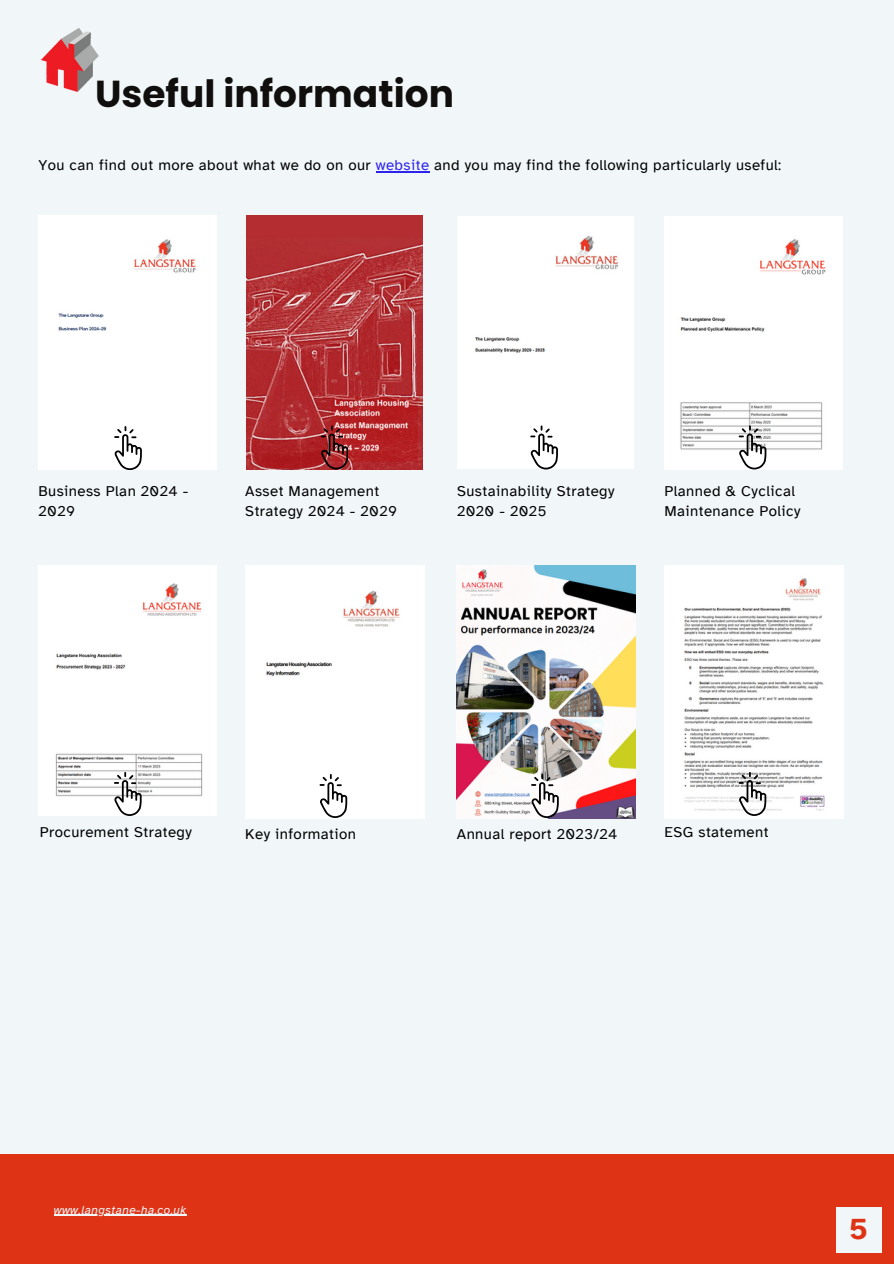
<style>
.page{position:relative;width:894px;height:1264px;background:#fff}
.page>*{position:absolute;margin:0;border:0;box-sizing:border-box;transform-origin:0 0}
.t1{font:700 37.5px "Poppins";color:#100f0d}
.t2{font:700 30px "Atkinson Hyperlegible";color:#de3314}
.t3{font:15px/20.2px "Atkinson Hyperlegible";letter-spacing:.03em;color:#000}
.t4{font:italic 12px "Atkinson Hyperlegible";letter-spacing:.03em;color:#f1f6f9}
.s1{color:#2d23ed}
</style>
<div class="page">
<div style="left:0;top:0;width:893px;height:1263px;background:#f1f6f9"></div>
<img style="left:41px;top:28px;width:58px;height:64px">
<div style="left:0;top:1154px;width:893px;height:109px;background:#de3314"></div>
<div style="left:835px;top:1206px;width:45px;height:45px;background:#f1f6f9"></div>
<div style="left:38px;top:216px;width:178px;height:253px;background:#fff"></div>
<svg style="left:114px;top:426px;width:28px;height:44px"></svg>
<img style="left:246px;top:216px;width:176px;height:253px">
<svg style="left:320px;top:425px;width:28px;height:44px"></svg>
<div style="left:457px;top:217px;width:176px;height:252px;background:#fff"></div>
<svg style="left:530px;top:425px;width:28px;height:44px"></svg>
<img style="left:664px;top:217px;width:178px;height:253px">
<svg style="left:738px;top:425px;width:28px;height:44px"></svg>
<img style="left:39px;top:565px;width:177px;height:250px">
<svg style="left:114px;top:772px;width:27px;height:43px"></svg>
<img style="left:456px;top:565px;width:179px;height:253px">
<svg style="left:531px;top:774px;width:27px;height:43px"></svg>
<div style="left:245px;top:565px;width:179px;height:253px;background:#fff"></div>
<svg style="left:319px;top:774px;width:28px;height:43px"></svg>
<hr style="left:54px;top:1214px;width:133px;height:1px;background:#f1f6f9">
<hr style="left:375px;top:171px;width:54px;height:1px;background:#2d23ed">
<img style="left:664px;top:565px;width:179px;height:253px">
<svg style="left:738px;top:772px;width:28px;height:43px"></svg>
<p class="t1" style="left:95px;top:67px;width:360px">Useful information</p>
<p class="t3" style="left:38px;top:155px;width:744px">You can find out more about what we do on our <span class="s1">website</span> and you may find the following particularly useful:</p>
<p class="t3" style="left:39px;top:480px;width:151px">Business Plan 2024 -<br>2029</p>
<p class="t3" style="left:245px;top:480px;width:153px">Asset Management<br>Strategy 2024 - 2029</p>
<h1 class="t3" style="left:457px;top:480px;width:159px">Sustainability Strategy</h1>
<h2 class="t3" style="left:457px;top:501px;width:91px">2020 - 2025</h2>
<p class="t3" style="left:664px;top:480px;width:138px">Planned &amp; Cyclical<br>Maintenance Policy</p>
<p class="t3" style="left:40px;top:821px;width:154px">Procurement Strategy</p>
<p class="t3" style="left:245px;top:823px;width:112px">Key information</p>
<p class="t3" style="left:456px;top:823px;width:162px">Annual report 2023/24</p>
<h2 class="t3" style="left:664px;top:821px;width:106px">ESG statement</h2>
<p class="t4" style="left:54px;top:1202px;width:134px">www.langstane-ha.co.uk</p>
<p class="t2" style="left:849px;top:1210px;width:20px">5</p>
</div>
